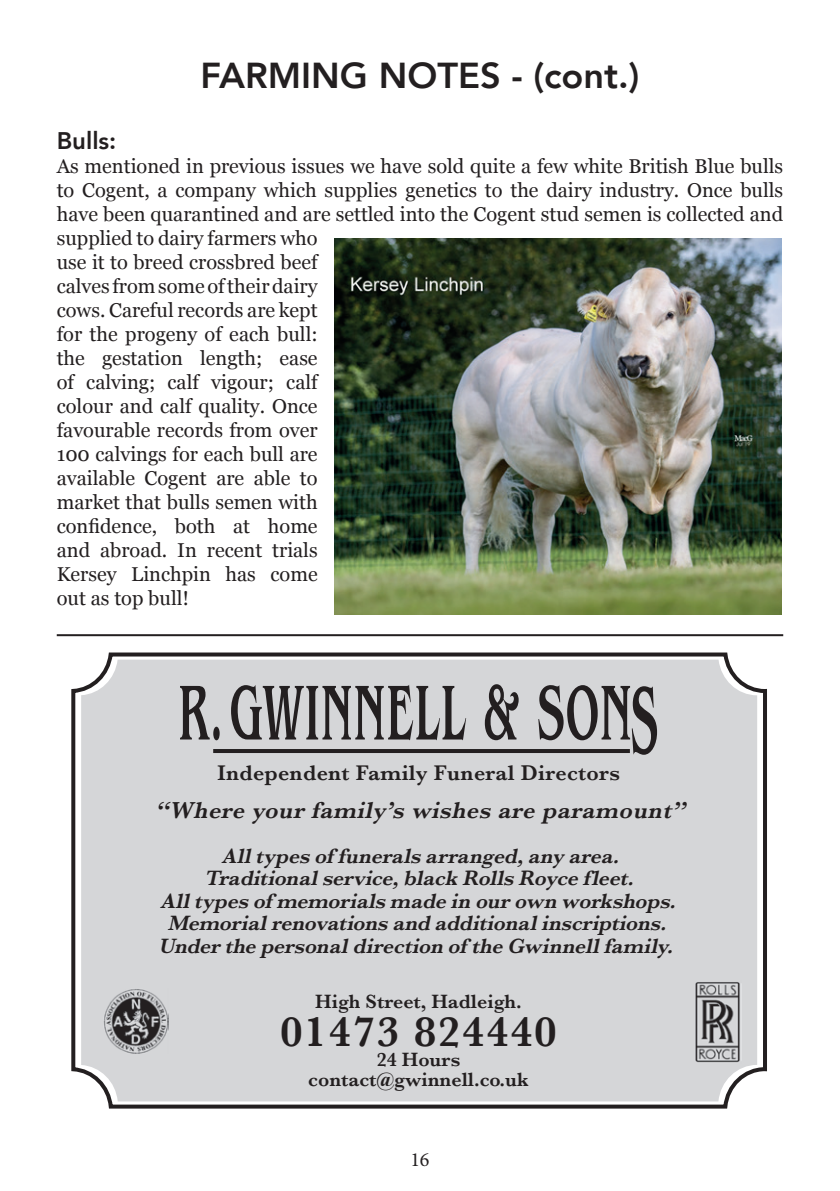
<style>
.page{position:relative;width:840px;height:1191px;background:#fff}
.page>*{position:absolute;margin:0;border:0;box-sizing:border-box;transform-origin:0 0}
.t1{font:500 condensed 81.6px "Benguiat Pro ITC";color:#231f20;scale:.67 1}
.t2{font:600 44px "Baskerville";letter-spacing:.045em;color:#231f20}
.t3{font:800 36px "Avenir";color:#231f20}
.t4{font:italic 600 24px "Baskerville";color:#231f20}
.t5{font:800 24px "Avenir";color:#231f20}
.t6{font:600 22px "Baskerville";letter-spacing:.015em;color:#231f20}
.t7{font:italic 600 21.6px/22.4px "Baskerville";color:#231f20;text-align:center}
.t8{font:20px/24px "Georgia";color:#231f20}
.t9{font:600 20px/20px "Baskerville";color:#231f20;text-align:center}
.t10{font:20px "Minion Pro";color:#231f20}
.s1{font-size:101.2px}
</style>
<div class="page">
<div style="left:81px;top:659px;width:675px;height:442px;background:#d5d6d8;border-radius:37px"></div>
<img style="left:104px;top:989px;width:64px;height:64px">
<img style="left:695px;top:982px;width:45px;height:81px">
<hr style="left:213px;top:749px;width:416px;height:4px;background:#231f20">
<div style="left:71px;top:652px;width:695px;height:456px;border:4px solid #231f20;border-radius:38px"></div>
<hr style="left:57px;top:634px;width:725px;height:2px;background:#231f20">
<img style="left:334px;top:239px;width:447px;height:376px">
<h3 class="t3" style="left:200px;top:48px;width:440px">FARMING NOTES - (cont.)</h3>
<p class="t5" style="left:57px;top:122px;width:61px">Bulls:</p>
<p class="t8" style="left:57px;top:153px;width:727px">As mentioned in previous issues we have sold quite a few white British Blue bulls to Cogent, a company which supplies genetics to the dairy industry. Once bulls have been quarantined and are settled into the Cogent stud semen is collected and supplied to dairy farmers who<br>use it to breed crossbred beef<br>calves from some of their dairy<br>cows. Careful records are kept<br>for the progeny of each bull:<br>the gestation length; ease<br>of calving; calf vigour; calf<br>colour and calf quality. Once<br>favourable records from over<br>100 calvings for each bull are<br>available Cogent are able to<br>market that bulls semen with<br>confidence, both at home<br>and abroad. In recent trials<br>Kersey Linchpin has come<br>out as top bull!</p>
<h1 class="t1" style="left:178px;top:667px;width:718px">R.GWINNELL &amp; SON<span class="s1">S</span></h1>
<p class="t6" style="left:217px;top:757px;width:404px">Independent Family Funeral Directors</p>
<p class="t4" style="left:155px;top:793px;width:538px">“Where yourfamily’s wishes are paramount”</p>
<p class="t7" style="left:158px;top:844px;width:524px">Alltypesof funeralsarranged,anyarea.<br>Traditionalservice,blackRollsRoycefleet.<br>Alltypesof memorialsmadein ourown workshops.<br>Memorialrenovationsand additionalinscriptions.<br>Underthepersonaldirection of theGwinnellfamily.</p>
<p class="t9" style="left:315px;top:991px;width:208px">High Street, Hadleigh.</p>
<h2 class="t2" style="left:280px;top:1001px;width:277px">01473 824440</h2>
<p class="t9" style="left:308px;top:1049px;width:222px">24 Hours contact@gwinnell.co.uk</p>
<p class="t10" style="left:410px;top:1146px;width:21px">16</p>
</div>
